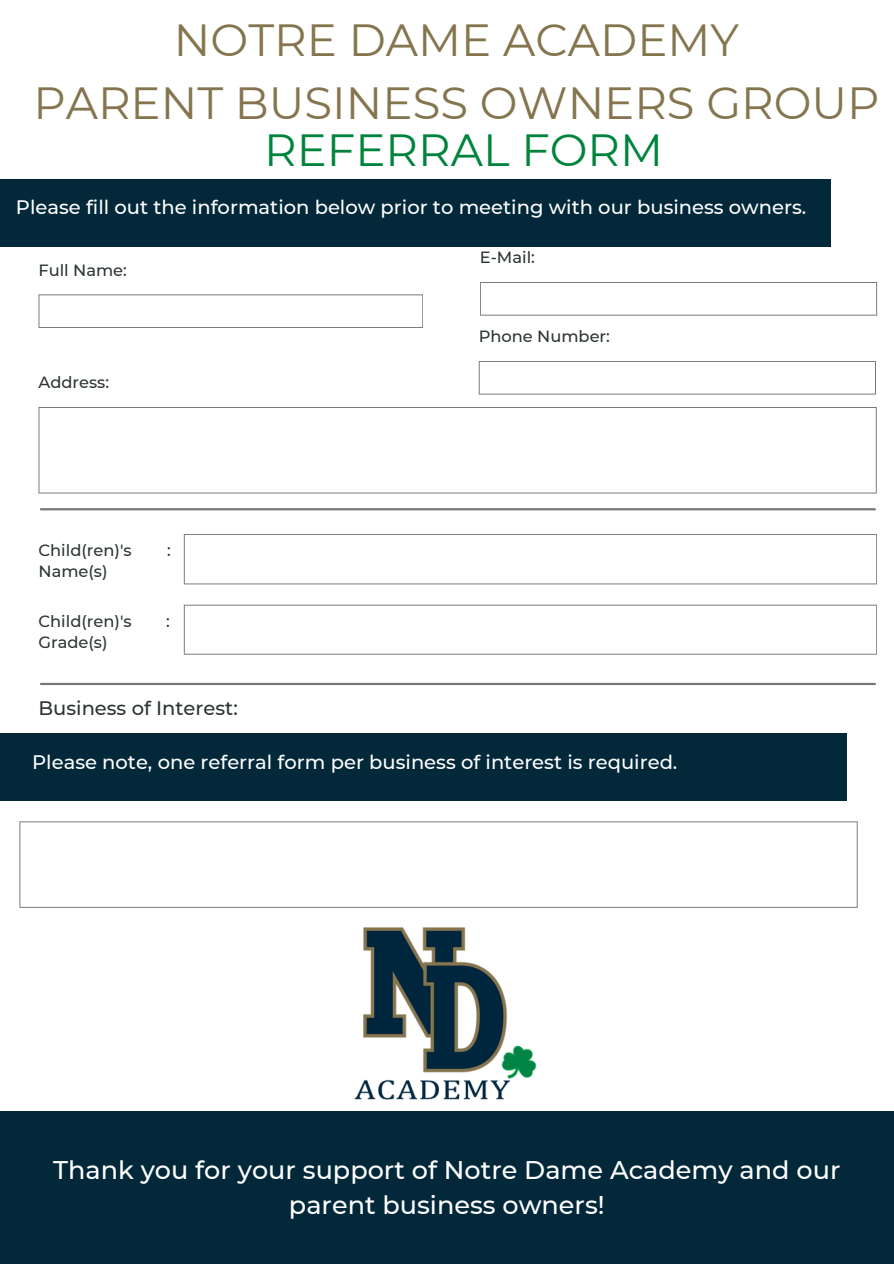
<style>
.page{position:relative;width:894px;height:1264px;background:#fff}
.page>*{position:absolute;margin:0;border:0;box-sizing:border-box;transform-origin:0 0}
.t1{font:45px/63px "Montserrat";color:#84754e;text-align:center}
.t2{font:45px "Montserrat";color:#00843d}
.t3{font:500 25.5px/34.8px "Montserrat";color:#fff;text-align:center}
.t4{font:500 19.5px "Montserrat";color:#fff}
.t5{font:500 19.5px "Montserrat";color:#2c3531}
.t6{font:500 16.2px "Montserrat";color:#2c3531}
</style>
<div class="page">
<div style="left:0;top:179px;width:830px;height:68px;background:#02283a"></div>
<div style="left:0;top:1111px;width:893px;height:152px;background:#02283a"></div>
<hr style="left:41px;top:508px;width:833px;height:2px;background:#75787b">
<svg style="left:38px;top:294px;width:385px;height:34px"></svg>
<svg style="left:480px;top:282px;width:396px;height:33px"></svg>
<svg style="left:38px;top:407px;width:838px;height:86px"></svg>
<svg style="left:184px;top:534px;width:692px;height:50px"></svg>
<svg style="left:184px;top:604px;width:692px;height:50px"></svg>
<hr style="left:41px;top:682px;width:833px;height:3px;background:#75787b">
<img style="left:295px;top:907px;width:303px;height:193px">
<div style="left:0;top:733px;width:846px;height:68px;background:#02283a"></div>
<svg style="left:19px;top:821px;width:838px;height:86px"></svg>
<svg style="left:478px;top:361px;width:397px;height:33px"></svg>
<h1 class="t1" style="left:33px;top:9px;width:847px">NOTRE DAME ACADEMY<br>PARENT BUSINESS OWNERS GROUP</h1>
<p class="t2" style="left:264px;top:122px;width:400px">REFERRAL FORM</p>
<h1 class="t4" style="left:16px;top:195px;width:791px">Please fill out the information below prior to meeting with our business owners.</h1>
<p class="t6" style="left:38px;top:260px;width:90px">Full Name:</p>
<p class="t6" style="left:38px;top:372px;width:72px">Address:</p>
<p class="t6" style="left:38px;top:540px;width:95px">Child(ren)'s</p>
<p class="t6" style="left:38px;top:561px;width:71px">Name(s)</p>
<p class="t6" style="left:38px;top:611px;width:95px">Child(ren)'s</p>
<p class="t6" style="left:38px;top:632px;width:71px">Grade(s)</p>
<p class="t6" style="left:167px;top:540px;width:5px">:</p>
<p class="t6" style="left:166px;top:611px;width:5px">:</p>
<h3 class="t5" style="left:38px;top:695px;width:201px">Business of Interest:</h3>
<p class="t6" style="left:479px;top:247px;width:57px">E-Mail:</p>
<h3 class="t6" style="left:478px;top:326px;width:133px">Phone Number:</h3>
<h3 class="t4" style="left:32px;top:749px;width:646px">Please note, one referral form per business of interest is required.</h3>
<p class="t3" style="left:53px;top:1152px;width:788px">Thank you for your support of Notre Dame Academy and our parent business owners!</p>
</div>
